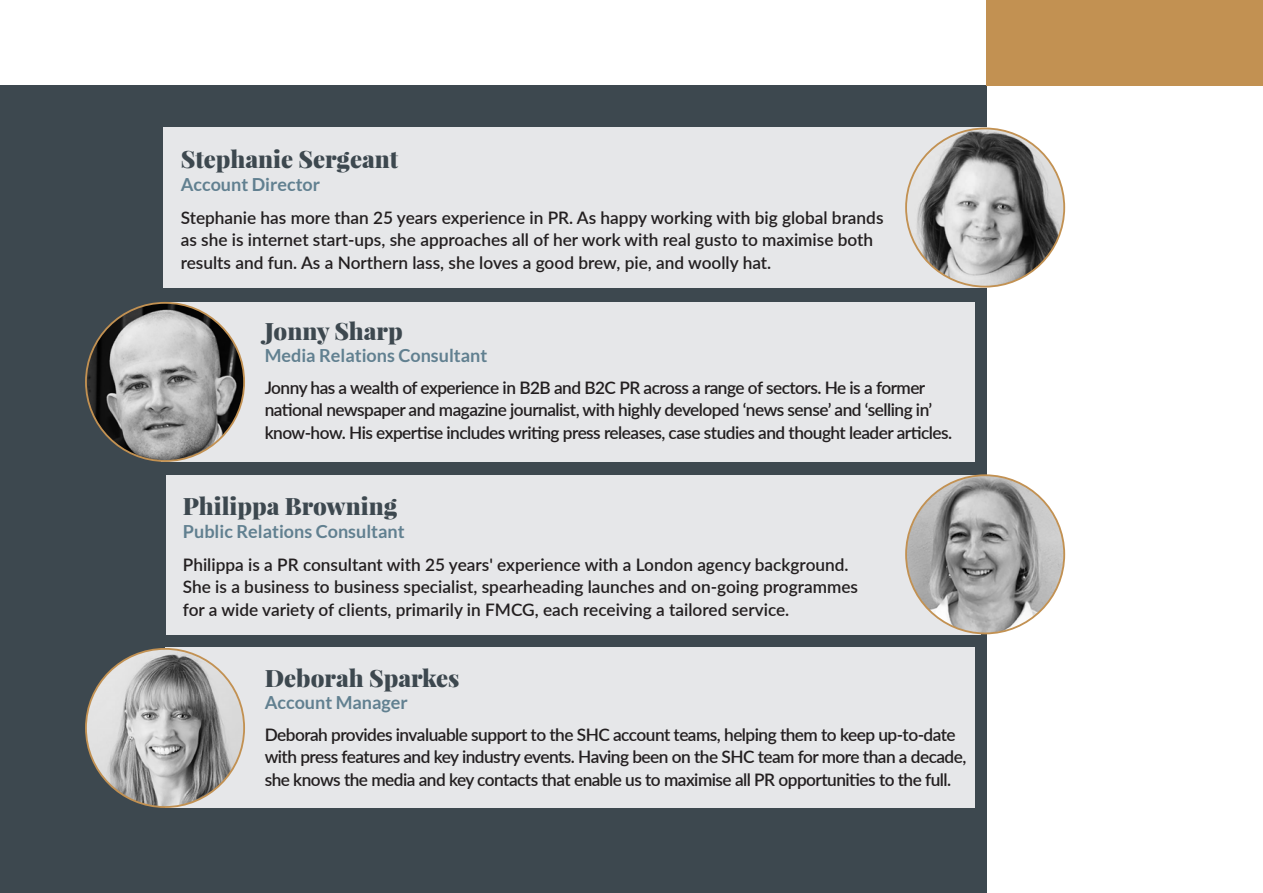
<style>
.page{position:relative;width:1263px;height:893px;background:#fff}
.page>*{position:absolute;margin:0;border:0;box-sizing:border-box;transform-origin:0 0}
.t1{font:900 24px "Playfair Display";color:#3d484f}
.t2{font:700 18px "Lato";color:#618090}
.t3{font:600 17.25px/22.5px "Lato";letter-spacing:-.03em;color:#231f20}
.t4{font:600 17.25px/22.5px "Lato";color:#231f20}
</style>
<div class="page">
<div style="left:0;top:85px;width:986px;height:808px;background:#3d484f"></div>
<div style="left:986px;top:0;width:277px;height:85px;background:#c29152"></div>
<div style="left:166px;top:648px;width:809px;height:160px;background:#e6e7e9"></div>
<div style="left:163px;top:127px;width:823px;height:161px;background:#e6e7e9"></div>
<div style="left:166px;top:475px;width:814px;height:160px;background:#e6e7e9"></div>
<div style="left:162px;top:302px;width:813px;height:159px;background:#e6e7e9"></div>
<img style="left:86px;top:649px;width:158px;height:158px;border-radius:79px">
<img style="left:906px;top:128px;width:158px;height:159px;border-radius:79px">
<img style="left:906px;top:475px;width:158px;height:158px;border-radius:79px">
<img style="left:86px;top:303px;width:158px;height:158px;border-radius:78px">
<p class="t1" style="left:181px;top:144px;width:219px">Stephanie Sergeant</p>
<p class="t2" style="left:181px;top:174px;width:141px">Account Director</p>
<p class="t4" style="left:181px;top:206px;width:704px">Stephanie has more than 25 years experience in PR. As happy working with big global brands as she is internet start-ups, she approaches all of her work with real gusto to maximise both results and fun. As a Northern lass, she loves a good brew, pie, and woolly hat.</p>
<p class="t1" style="left:265px;top:315px;width:140px">Jonny Sharp</p>
<p class="t2" style="left:265px;top:346px;width:224px">Media Relations Consultant</p>
<p class="t3" style="left:265px;top:376px;width:662px">Jonny has a wealth of experience in B2B and B2C PR across a range of sectors. He is a former</p>
<p class="t3" style="left:265px;top:398px;width:669px">national newspaper and magazine journalist, with highly developed ‘news sense’ and ‘selling in’</p>
<p class="t3" style="left:265px;top:421px;width:689px">know-how. His expertise includes writing press releases, case studies and thought leader articles.</p>
<p class="t1" style="left:183px;top:491px;width:216px">Philippa Browning</p>
<p class="t2" style="left:183px;top:521px;width:223px">Public Relations Consultant</p>
<p class="t4" style="left:183px;top:552px;width:677px">Philippa is a PR consultant with 25 years' experience with a London agency background.<br>She is a business to business specialist, spearheading launches and on-going programmes for a wide variety of clients, primarily in FMCG, each receiving a tailored service.</p>
<p class="t1" style="left:265px;top:662px;width:196px">Deborah Sparkes</p>
<p class="t2" style="left:265px;top:692px;width:145px">Account Manager</p>
<p class="t3" style="left:265px;top:722px;width:703px">Deborah provides invaluable support to the SHC account teams, helping them to keep up-to-date with press features and key industry events. Having been on the SHC team for more than a decade, she knows the media and key contacts that enable us to maximise all PR opportunities to the full.</p>
</div>
